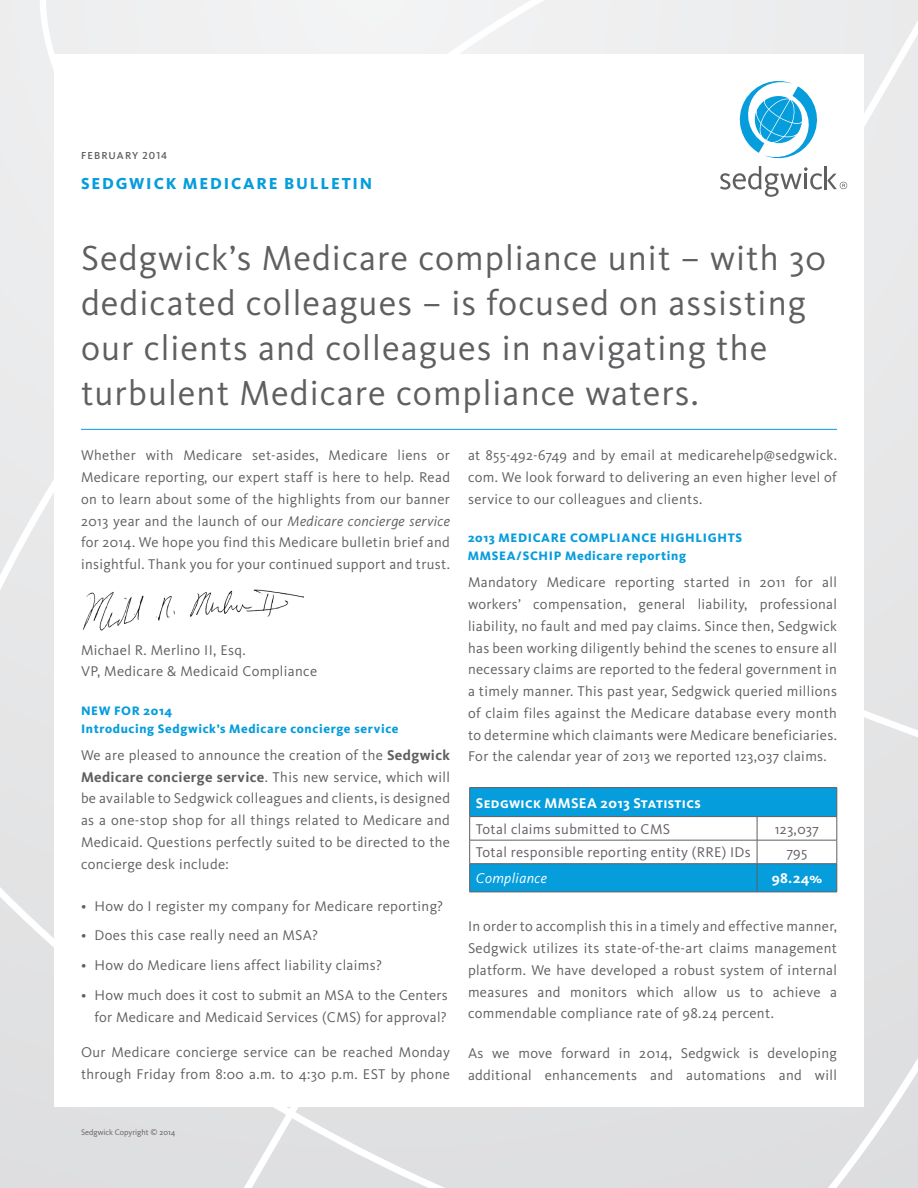
<style>
.page{position:relative;width:918px;height:1188px;background:#fff}
.page>*{position:absolute;margin:0;border:0;box-sizing:border-box;transform-origin:0 0}
.t1{font:36px/45px "Kievit OT";letter-spacing:.03em;color:#5f5f62}
.t2{font:800 16.5px "Kievit OT";letter-spacing:.11em;color:#069ddc}
.t3{font:14.7px/21.8px "Kievit OT";letter-spacing:.025em;color:#5f5f62;text-align:justify}
.t4{font:700 14.7px "Kievit OT";letter-spacing:.025em;color:#fefefe}
.t5{font:italic 14.7px "Kievit OT";letter-spacing:.025em;color:#fff}
.t6{font:700 14.7px "Kievit OT";color:#fff}
.t7{font:800 12.75px/18px "Kievit OT";letter-spacing:.05em;color:#069ddc}
.t8{font:500 10.5px "Kievit OT";letter-spacing:.1em;color:#5f5f62}
.t9{font:8.25px "Kievit OT";color:#5f5f62}
.s1{font-style:italic}
.s2{font-weight:700}
</style>
<div class="page">
<div style="left:0;top:0;width:54px;height:287px;background:#ecedee"></div>
<div style="left:39px;top:0;width:167px;height:278px;background:#eeeff0"></div>
<div style="left:0;top:1109px;width:244px;height:79px;background:#dedfe0"></div>
<div style="left:0;top:287px;width:244px;height:822px;background:#e5e6e7"></div>
<div style="left:206px;top:0;width:712px;height:579px;background:#ebeced"></div>
<svg style="left:244px;top:1107px;width:51px;height:81px"></svg>
<div style="left:295px;top:589px;width:623px;height:599px;background:#dfdfe1"></div>
<div style="left:54px;top:54px;width:810px;height:1053px;background:#fff"></div>
<svg style="left:720px;top:81px;width:127px;height:116px"></svg>
<hr style="left:825px;top:166px;width:2px;height:23px;background:#5f5f62">
<hr style="left:81px;top:429px;width:756px;height:1px;background:#069ddc">
<img style="left:82px;top:589px;width:222px;height:42px">
<hr style="left:469px;top:892px;width:288px;height:1px;background:#5f5f62">
<hr style="left:757px;top:892px;width:80px;height:1px;background:#5f5f62">
<hr style="left:469px;top:787px;width:288px;height:1px;background:#5f5f62">
<hr style="left:757px;top:787px;width:80px;height:1px;background:#5f5f62">
<svg style="left:469px;top:788px;width:369px;height:104px"></svg>
<p class="t8" style="left:81px;top:150px;width:88px">FEBRUARY 2014</p>
<p class="t2" style="left:81px;top:174px;width:293px">Sedgwick medicare bulletin</p>
<h1 class="t1" style="left:81px;top:236px;width:747px">Sedgwick’s Medicare compliance unit – with 30 dedicated colleagues – is focused on assisting our clients and colleagues in navigating the turbulent Medicare compliance waters.</h1>
<p class="t3" style="left:468px;top:445px;width:371px">at 855-492-6749 and by email at medicarehelp@sedgwick. com. We look forward to delivering an even higher level of service to our colleagues and clients.</p>
<p class="t7" style="left:468px;top:529px;width:40px">2013 MEDICARE</p>
<p class="t7" style="left:570px;top:529px;width:48px">COMPLIANCE</p>
<p class="t3" style="left:81px;top:445px;width:371px">Whether with Medicare set-asides, Medicare liens or Medicare reporting, our expert staff is here to help. Read on to learn about some of the highlights from our banner 2013 year and the launch of our <span class="s1">Medicare concierge service </span>for 2014. We hope you find this Medicare bulletin brief and insightful. Thank you for your continued support and trust.</p>
<p class="t7" style="left:468px;top:529px;width:276px;text-indent:192px">HIGHLIGHTS<br>MMSEA/SCHI P Medicare reporting</p>
<p class="t3" style="left:468px;top:572px;width:371px">Mandatory Medicare reporting started in 2011 for all workers’ compensation, general liability, professional liability, no fault and med pay claims. Since then, Sedgwick has been working diligently behind the scenes to ensure all necessary claims are reported to the federal government in a timely manner. This past year, Sedgwick queried millions of claim files against the Medicare database every month to determine which claimants were Medicare beneficiaries.<br>For the calendar year of 2013 we reported 123,037 claims.</p>
<p class="t3" style="left:81px;top:639px;width:238px">Michael R. Merlino II, Esq.<br>VP, Medicare &amp; Medicaid Compliance</p>
<p class="t7" style="left:81px;top:701px;width:11px">NEW</p>
<p class="t7" style="left:81px;top:701px;width:319px;text-indent:33px">FOR 2014<br>I ntroducing Sedgwick’s Medicare concierge service</p>
<p class="t3" style="left:81px;top:744px;width:371px">We are pleased to announce the creation of the <span class="s2">Sedgwick Medicare concierge service</span>. This new service, which will be available to Sedgwick colleagues and clients, is designed as a one-stop shop for all things related to Medicare and Medicaid. Questions perfectly suited to be directed to the concierge desk include:</p>
<p class="t3" style="left:81px;top:895px;width:364px">• How do I register my company for Medicare reporting?</p>
<p class="t3" style="left:81px;top:925px;width:239px">• Does this case really need an MSA?</p>
<p class="t3" style="left:81px;top:955px;width:303px">• How do Medicare liens affect liability claims?</p>
<p class="t3" style="left:81px;top:985px;width:368px;text-align:right">• How much does it cost to submit an MSA to the Centers for Medicare and Medicaid Services (CMS) for approval?</p>
<p class="t3" style="left:81px;top:1042px;width:371px">Our Medicare concierge service can be reached Monday through Friday from 8:00 a.m. to 4:30 p.m. EST by phone</p>
<p class="t4" style="left:476px;top:794px;width:227px">Sedgwick MMSEA 2013 Statistics</p>
<p class="t3" style="left:476px;top:818px;width:196px">Total claims submitted to CMS</p>
<p class="t3" style="left:775px;top:818px;width:46px">123,037</p>
<p class="t3" style="left:476px;top:842px;width:276px">Total responsible reporting entity (RRE) IDs</p>
<p class="t3" style="left:787px;top:842px;width:22px">795</p>
<p class="t5" style="left:476px;top:870px;width:73px">Compliance</p>
<p class="t6" style="left:772px;top:870px;width:52px">98.24%</p>
<p class="t3" style="left:468px;top:916px;width:371px">In order to accomplish this in a timely and effective manner, Sedgwick utilizes its state-of-the-art claims management platform. We have developed a robust system of internal measures and monitors which allow us to achieve a commendable compliance rate of 98.24 percent.</p>
<p class="t3" style="left:468px;top:1042px;width:371px">As we move forward in 2014, Sedgwick is developing additional enhancements and automations and will</p>
<p class="t9" style="left:81px;top:1127px;width:96px">Sedgwick Copyright © 2014</p>
</div>
